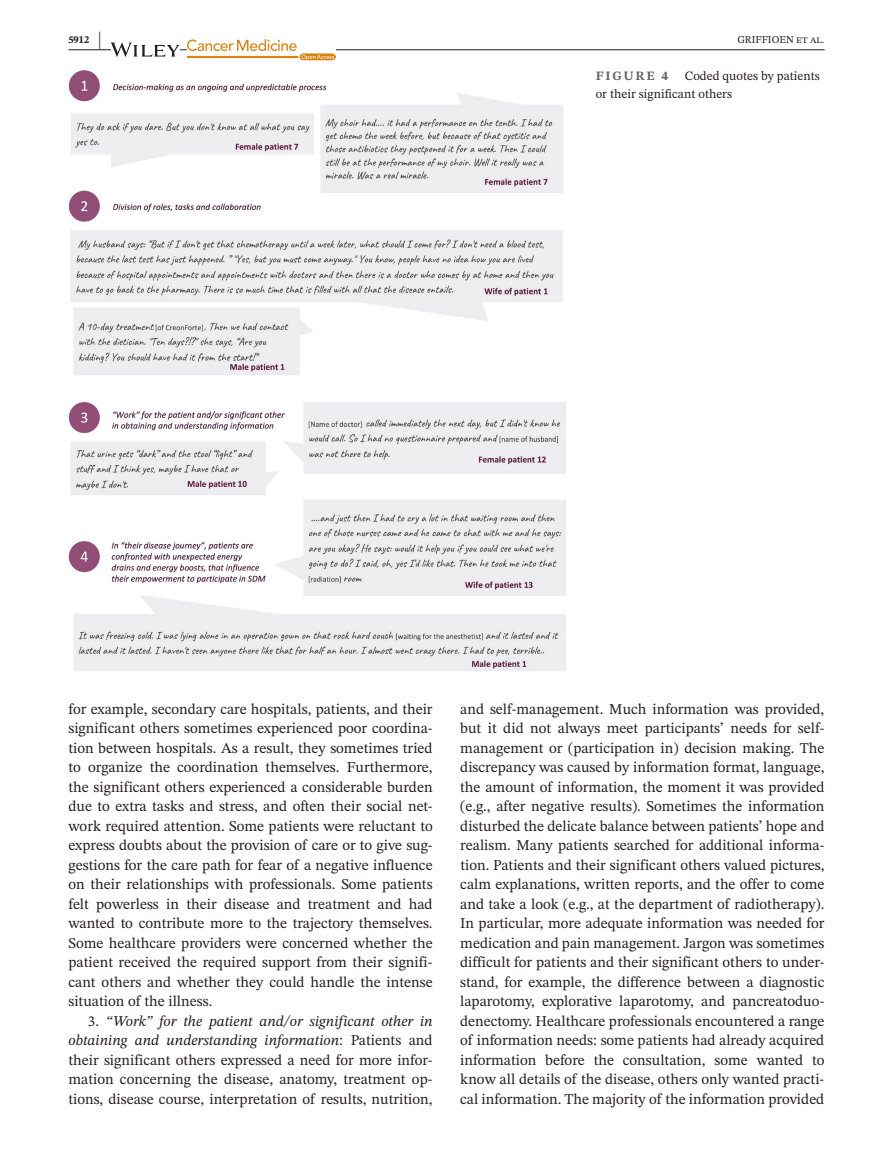
<style>
.page{position:relative;width:893px;height:1174px;background:#fff}
.page>*{position:absolute;margin:0;border:0;box-sizing:border-box;transform-origin:0 0}
.t1{font:15px/19.5px "STIX Two Text";color:#231f20;text-align:justify}
.t2{font:12.75px/18px "STIX Two Text";color:#231f20}
.t3{font:700 12.75px "STIX Two Text";letter-spacing:.14em;color:#636366}
.t4{font:10.5px "STIX Two Text";color:#231f20}
.t5{font:700 10.5px "STIX Two Text";color:#231f20}
.s1{font-size:21px}
.s2{font-style:italic}
</style>
<div class="page">
<hr style="left:68px;top:49px;width:756px;height:1px;background:#231f20">
<svg style="left:111px;top:43px;width:68px;height:14px"></svg>
<svg style="left:187px;top:39px;width:149px;height:21px"></svg>
<img style="left:68px;top:70px;width:498px;height:601px">
<p class="t5" style="left:68px;top:32px;width:34px">5912 <span class="s1">|</span></p>
<p class="t4" style="left:737px;top:32px;width:89px">GRIFFIOEN et al.</p>
<p class="t2" style="left:596px;top:66px;width:226px;text-indent:89px">Coded quotes by patients or their significant others</p>
<p class="t3" style="left:596px;top:66px;width:74px">FIGURE 4</p>
<p class="t1" style="left:68px;top:699px;width:366px">for example, secondary care hospitals, patients, and their significant others sometimes experienced poor coordina&shy;tion between hospitals. As a result, they sometimes tried to organize the coordination themselves. Furthermore, the significant others experienced a considerable burden due to extra tasks and stress, and often their social net&shy;work required attention. Some patients were reluctant to express doubts about the provision of care or to give sug&shy;gestions for the care path for fear of a negative influence on their relationships with professionals. Some patients felt powerless in their disease and treatment and had wanted to contribute more to the trajectory themselves.<br>Some healthcare providers were concerned whether the patient received the required support from their signifi&shy;cant others and whether they could handle the intense situation of the illness.</p>
<p class="t1" style="left:68px;top:1011px;width:366px;text-indent:20px">3. <span class="s2">“Work” for the patient and/or significant other in obtaining and understanding information</span>: Patients and their significant others expressed a need for more infor&shy;mation concerning the disease, anatomy, treatment op&shy;tions, disease course, interpretation of results, nutrition,</p>
<p class="t1" style="left:460px;top:699px;width:366px">and self-management. Much information was provided, but it did not always meet participants’ needs for self&shy;management or (participation in) decision making. The discrepancy was caused by information format, language, the amount of information, the moment it was provided (e.g., after negative results). Sometimes the information disturbed the delicate balance between patients’ hope and realism. Many patients searched for additional informa&shy;tion. Patients and their significant others valued pictures, calm explanations, written reports, and the offer to come and take a look (e.g., at the department of radiotherapy).<br>In particular, more adequate information was needed for medication and pain management. Jargon was sometimes difficult for patients and their significant others to under&shy;stand, for example, the difference between a diagnostic laparotomy, explorative laparotomy, and pancreatoduo&shy;denectomy. Healthcare professionals encountered a range of information needs: some patients had already acquired information before the consultation, some wanted to know all details of the disease, others only wanted practi&shy;cal information. The majority of the information provided</p>
</div>
